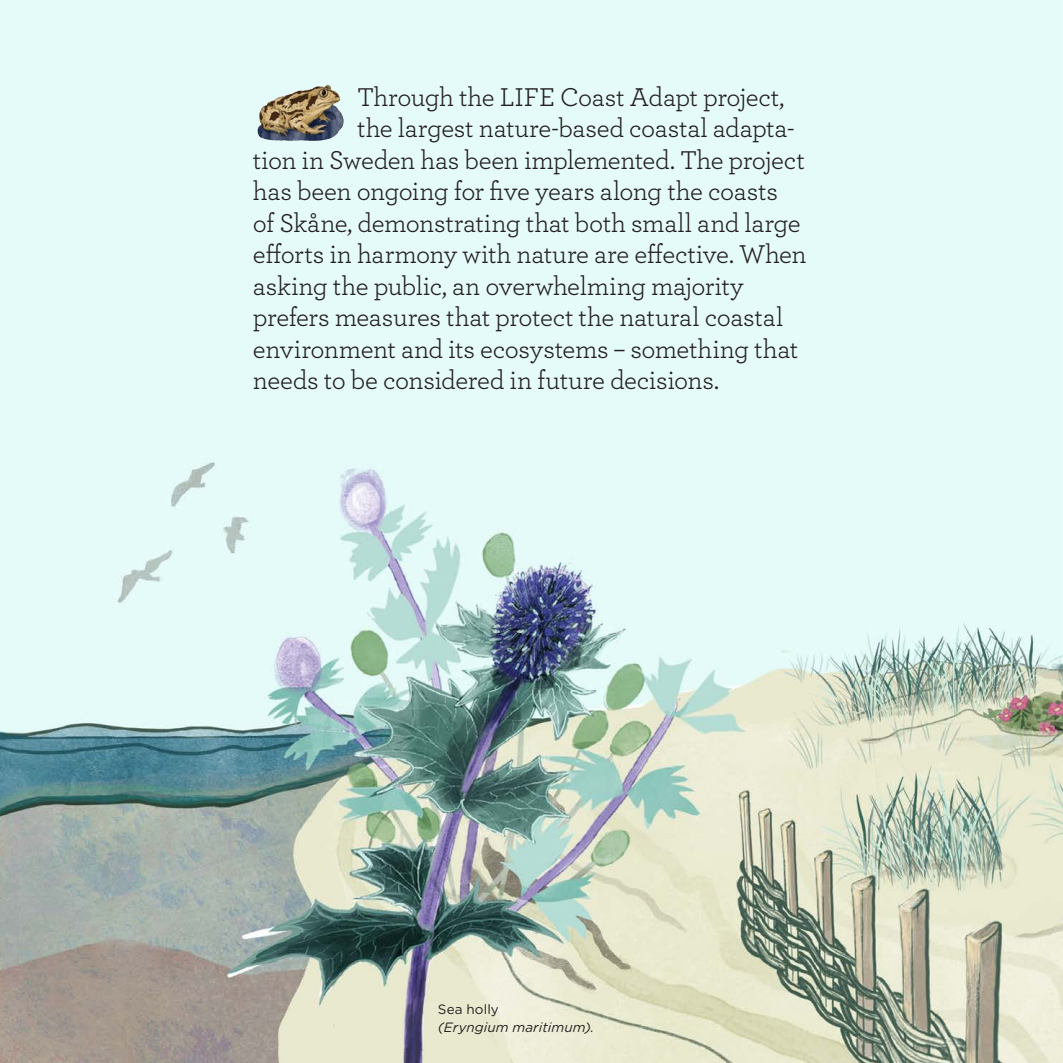
<style>
.page{position:relative;width:1063px;height:1063px;background:#fff}
.page>*{position:absolute;margin:0;border:0;box-sizing:border-box;transform-origin:0 0}
.Archer_marginaljusterat{font:27px "Archer";letter-spacing:-.015em;color:#231f20}
.t1{font:italic 13.5px "Gotham Rounded";letter-spacing:.01em;color:#231f20}
.t2{font:13.5px "Gotham Rounded";letter-spacing:.01em;color:#231f20}
</style>
<div class="page">
<img style="left:0;top:0;width:1063px;height:1063px">
<img style="left:278px;top:85px;width:50px;height:12px">
<p class="Archer_marginaljusterat" style="left:357px;top:78px;width:429px">Through the LIFE Coast Adapt project,</p>
<p class="Archer_marginaljusterat" style="left:357px;top:109px;width:439px">the largest nature-based coastal adapta-</p>
<p class="Archer_marginaljusterat" style="left:253px;top:141px;width:553px">tion in Sweden has been implemented. The project</p>
<p class="Archer_marginaljusterat" style="left:253px;top:172px;width:526px">has been ongoing for five years along the coasts</p>
<p class="Archer_marginaljusterat" style="left:253px;top:204px;width:549px">of Skåne, demonstrating that both small and large</p>
<p class="Archer_marginaljusterat" style="left:253px;top:235px;width:555px">efforts in harmony with nature are effective. When</p>
<p class="Archer_marginaljusterat" style="left:253px;top:267px;width:492px">asking the public, an overwhelming majority</p>
<p class="Archer_marginaljusterat" style="left:253px;top:298px;width:532px">prefers measures that protect the natural coastal</p>
<p class="Archer_marginaljusterat" style="left:253px;top:330px;width:547px">environment and its ecosystems – something that</p>
<p class="Archer_marginaljusterat" style="left:253px;top:361px;width:468px">needs to be considered in future decisions.</p>
<p class="t2" style="left:438px;top:1000px;width:62px">Sea holly</p>
<p class="t1" style="left:438px;top:1018px;width:158px">(Eryngium maritimum).</p>
</div>
